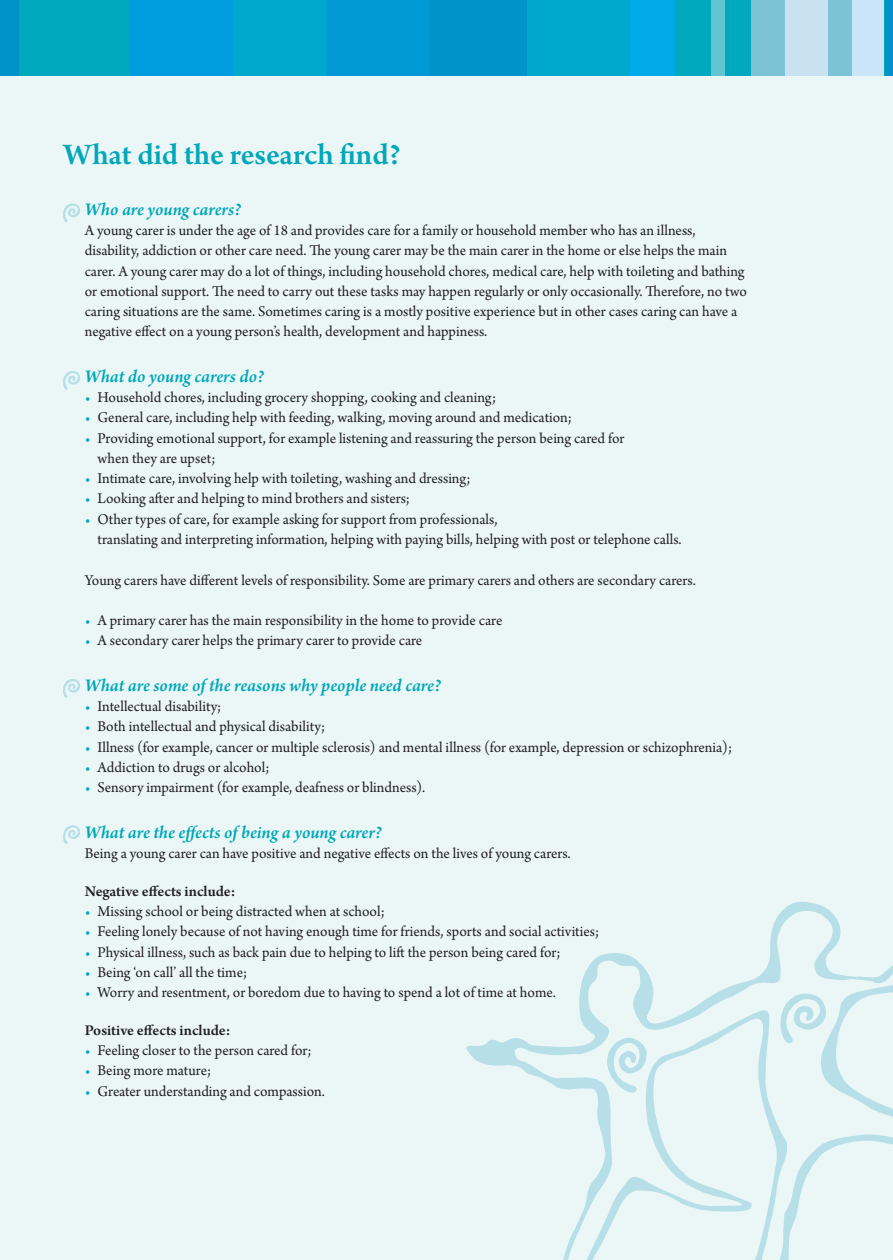
<style>
.page{position:relative;width:893px;height:1260px;background:#fff}
.page>*{position:absolute;margin:0;border:0;box-sizing:border-box;transform-origin:0 0}
.t1{font:600 31.5px "Arno Pro";color:#00a8b9}
.t2{font:italic 600 18.75px "Arno Pro";letter-spacing:-.005em;color:#00a8b9}
.t3{font:15.75px/20.2px "Arno Pro";color:#231f20}
.t4{font:600 15.75px "Arno Pro";color:#231f20}
.s1{color:#00a8b9}
</style>
<div class="page">
<div style="left:0;top:74px;width:892px;height:1186px;background:#ebf7f7"></div>
<div style="left:883px;top:0;width:9px;height:76px;background:#0093ca"></div>
<div style="left:0;top:0;width:19px;height:76px;background:#0093ca"></div>
<div style="left:19px;top:0;width:111px;height:76px;background:#00a9be"></div>
<div style="left:130px;top:0;width:103px;height:76px;background:#009ede"></div>
<div style="left:233px;top:0;width:93px;height:76px;background:#00a8ce"></div>
<div style="left:326px;top:0;width:103px;height:76px;background:#0098d5"></div>
<div style="left:429px;top:0;width:98px;height:76px;background:#0093ca"></div>
<div style="left:527px;top:0;width:103px;height:76px;background:#00a8ce"></div>
<div style="left:630px;top:0;width:44px;height:76px;background:#00a9e7"></div>
<div style="left:674px;top:0;width:37px;height:76px;background:#00a9be"></div>
<div style="left:711px;top:0;width:13px;height:76px;background:#63c4d2"></div>
<div style="left:724px;top:0;width:159px;height:76px;background:#00a9be"></div>
<div style="left:750px;top:0;width:35px;height:76px;background:#7cc3d6"></div>
<div style="left:785px;top:0;width:43px;height:76px;background:#c9e1f1"></div>
<div style="left:828px;top:0;width:24px;height:76px;background:#7cc3d6"></div>
<div style="left:852px;top:0;width:31px;height:76px;background:#cae5f7"></div>
<svg style="left:63px;top:203px;width:17px;height:19px"></svg>
<svg style="left:63px;top:371px;width:17px;height:19px"></svg>
<svg style="left:63px;top:679px;width:17px;height:19px"></svg>
<svg style="left:63px;top:825px;width:17px;height:19px"></svg>
<svg style="left:466px;top:902px;width:426px;height:358px"></svg>
<svg style="left:779px;top:993px;width:50px;height:51px"></svg>
<svg style="left:605px;top:1035px;width:42px;height:59px"></svg>
<h1 class="t1" style="left:63px;top:144px;width:338px">What did the research find?</h1>
<p class="t2" style="left:85px;top:202px;width:158px">Who are young carers?</p>
<p class="t3" style="left:85px;top:222px;width:663px">A young carer is under the age of 18 and provides care for a family or household member who has an illness, disability, addiction or other care need. The young carer may be the main carer in the home or else helps the main carer. A young carer may do a lot of things, including household chores, medical care, help with toileting and bathing or emotional support. The need to carry out these tasks may happen regularly or only occasionally. Therefore, no two caring situations are the same. Sometimes caring is a mostly positive experience but in other cases caring can have a negative effect on a young person’s health, development and happiness.</p>
<p class="t2" style="left:85px;top:369px;width:181px">What do young carers do?</p>
<p class="t3" style="left:85px;top:389px;width:413px"><span class="s1">•</span> Household chores, including grocery shopping, cooking and cleaning;</p>
<p class="t3" style="left:85px;top:409px;width:488px"><span class="s1">•</span> General care, including help with feeding, walking, moving around and medication;</p>
<p class="t3" style="left:97px;top:429px;width:528px;text-indent:-13px"><span class="s1">•</span> Providing emotional support, for example listening and reassuring the person being cared for when they are upset;</p>
<p class="t3" style="left:85px;top:470px;width:387px"><span class="s1">•</span> Intimate care, involving help with toileting, washing and dressing;</p>
<p class="t3" style="left:85px;top:490px;width:327px"><span class="s1">•</span> Looking after and helping to mind brothers and sisters;</p>
<p class="t3" style="left:97px;top:510px;width:585px;text-indent:-13px"><span class="s1">•</span> Other types of care, for example asking for support from professionals,<br>translating and interpreting information, helping with paying bills, helping with post or telephone calls.</p>
<p class="t3" style="left:85px;top:571px;width:612px">Young carers have different levels of responsibility. Some are primary carers and others are secondary carers.</p>
<p class="t3" style="left:85px;top:612px;width:419px"><span class="s1">•</span> A primary carer has the main responsibility in the home to provide care</p>
<p class="t3" style="left:85px;top:632px;width:339px"><span class="s1">•</span> A secondary carer helps the primary carer to provide care</p>
<p class="t2" style="left:85px;top:678px;width:358px">What are some of the reasons why people need care?</p>
<p class="t3" style="left:85px;top:698px;width:138px"><span class="s1">•</span> Intellectual disability;</p>
<p class="t3" style="left:85px;top:718px;width:242px"><span class="s1">•</span> Both intellectual and physical disability;</p>
<p class="t3" style="left:85px;top:738px;width:648px"><span class="s1">•</span> Illness (for example, cancer or multiple sclerosis) and mental illness (for example, depression or schizophrenia);</p>
<p class="t3" style="left:85px;top:758px;width:186px"><span class="s1">•</span> Addiction to drugs or alcohol;</p>
<p class="t3" style="left:85px;top:779px;width:342px"><span class="s1">•</span> Sensory impairment (for example, deafness or blindness).</p>
<p class="t2" style="left:85px;top:825px;width:299px">What are the effects of being a young carer?</p>
<p class="t3" style="left:85px;top:845px;width:487px">Being a young carer can have positive and negative effects on the lives of young carers.</p>
<p class="t4" style="left:85px;top:885px;width:152px">Negative effects include:</p>
<p class="t3" style="left:85px;top:903px;width:302px"><span class="s1">•</span> Missing school or being distracted when at school;</p>
<p class="t3" style="left:85px;top:923px;width:516px"><span class="s1">•</span> Feeling lonely because of not having enough time for friends, sports and social activities;</p>
<p class="t3" style="left:85px;top:943px;width:477px"><span class="s1">•</span> Physical illness, such as back pain due to helping to lift the person being cared for;</p>
<p class="t3" style="left:85px;top:963px;width:164px"><span class="s1">•</span> Being ‘on call’ all the time;</p>
<p class="t3" style="left:85px;top:984px;width:472px"><span class="s1">•</span> Worry and resentment, or boredom due to having to spend a lot of time at home.</p>
<p class="t4" style="left:85px;top:1024px;width:147px">Positive effects include:</p>
<p class="t3" style="left:85px;top:1042px;width:228px"><span class="s1">•</span> Feeling closer to the person cared for;</p>
<p class="t3" style="left:85px;top:1062px;width:128px"><span class="s1">•</span> Being more mature;</p>
<p class="t3" style="left:85px;top:1082px;width:242px"><span class="s1">•</span> Greater understanding and compassion.</p>
</div>
